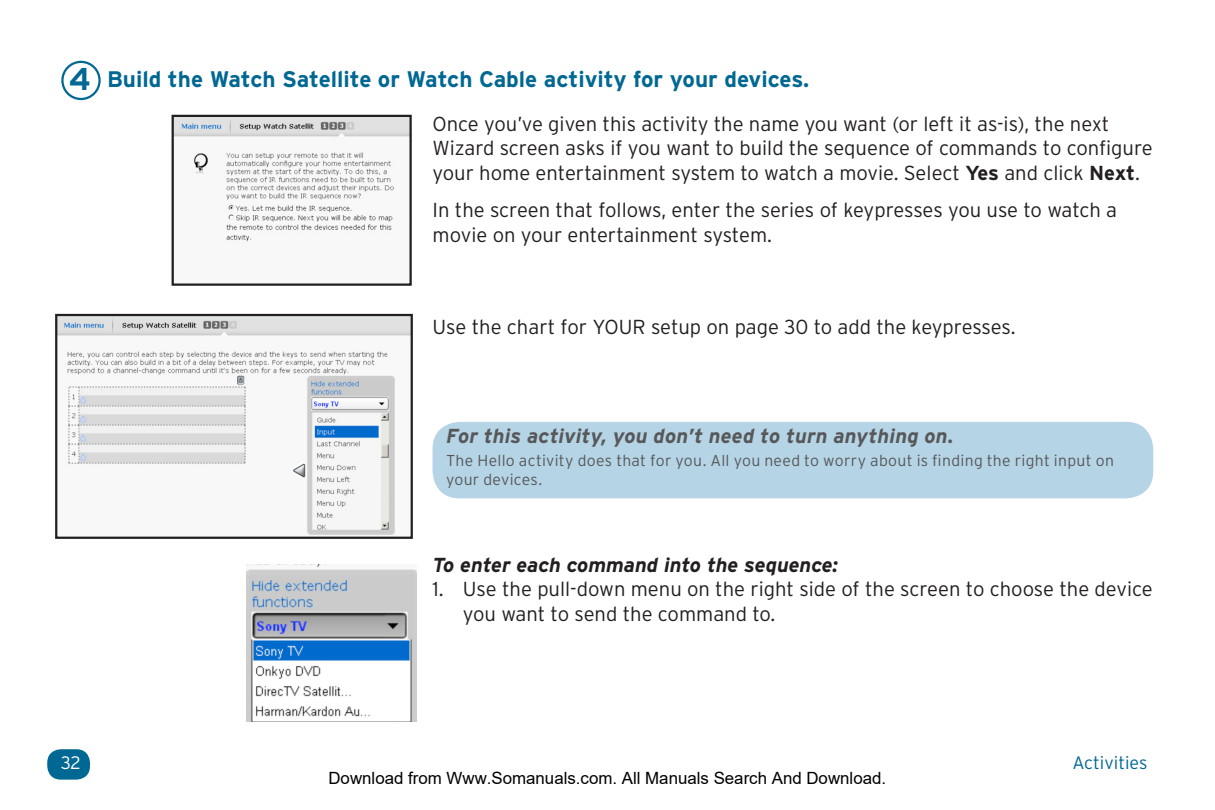
<style>
.page{position:relative;width:1215px;height:810px;background:#fff}
.page>*{position:absolute;margin:0;border:0;box-sizing:border-box;transform-origin:0 0}
.t1{font:700 22.5px "Interstate";color:#006893}
.t2{font:300 20.25px/24.3px "Interstate";color:#231f20}
.t3{font:italic 700 20.25px "Interstate";letter-spacing:.005em;color:#57585a}
.t4{font:italic 700 20.25px "Interstate";color:#231f20}
.t5{font:300 18px "Interstate";color:#006893}
.t6{font:300 18px "Interstate";color:#fff}
.t7{font:16.88px "Arial";color:#000}
.t8{font:300 15.75px/18.9px "Interstate";letter-spacing:.02em;color:#57585a}
.s1{font-size:31.5px}
.s2{font-weight:700}
</style>
<div class="page">
<div style="left:47px;top:749px;width:43px;height:31px;background:#006893;border-radius:14px"></div>
<div style="left:61px;top:61px;width:40px;height:39px;border:2px solid #006893;border-radius:50%"></div>
<div style="left:433px;top:422px;width:720px;height:76px;background:#b5d4e5;border-radius:27px"></div>
<img style="left:247px;top:565px;width:169px;height:156px">
<img style="left:175px;top:118px;width:234px;height:124px">
<div style="left:172px;top:115px;width:240px;height:171px;border:2px solid #231f20"></div>
<img style="left:58px;top:317px;width:352px;height:218px">
<div style="left:55px;top:314px;width:358px;height:225px;border:2px solid #231f20"></div>
<p class="t1" style="left:69px;top:66px;width:742px"><span class="s1">4</span> Build the Watch Satellite or Watch Cable activity for your devices.</p>
<p class="t2" style="left:433px;top:112px;width:722px">Once you’ve given this activity the name you want (or left it as-is), the next<br>Wizard screen asks if you want to build the sequence of commands to configure your home entertainment system to watch a movie. Select <span class="s2">Yes</span> and click <span class="s2">Next</span>.</p>
<p class="t2" style="left:433px;top:198px;width:686px">In the screen that follows, enter the series of keypresses you use to watch a movie on your entertainment system.</p>
<p class="t2" style="left:433px;top:314px;width:585px">Use the chart for YOUR setup on page 30 to add the keypresses.</p>
<p class="t3" style="left:446px;top:424px;width:509px">For this activity, you don’t need to turn anything on.</p>
<p class="t8" style="left:446px;top:451px;width:669px">The Hello activity does that for you. All you need to worry about is finding the right input on your devices.</p>
<p class="t4" style="left:433px;top:554px;width:407px">To enter each command into the sequence:</p>
<p class="t2" style="left:463px;top:577px;width:691px;text-indent:-30px">1. Use the pull-down menu on the right side of the screen to choose the device you want to send the command to.</p>
<p class="t6" style="left:61px;top:753px;width:21px">32</p>
<p class="t5" style="left:1072px;top:753px;width:77px">Activities</p>
<p class="t7" style="left:328px;top:769px;width:559px">Download from Www.Somanuals.com. All Manuals Search And Download.</p>
</div>
